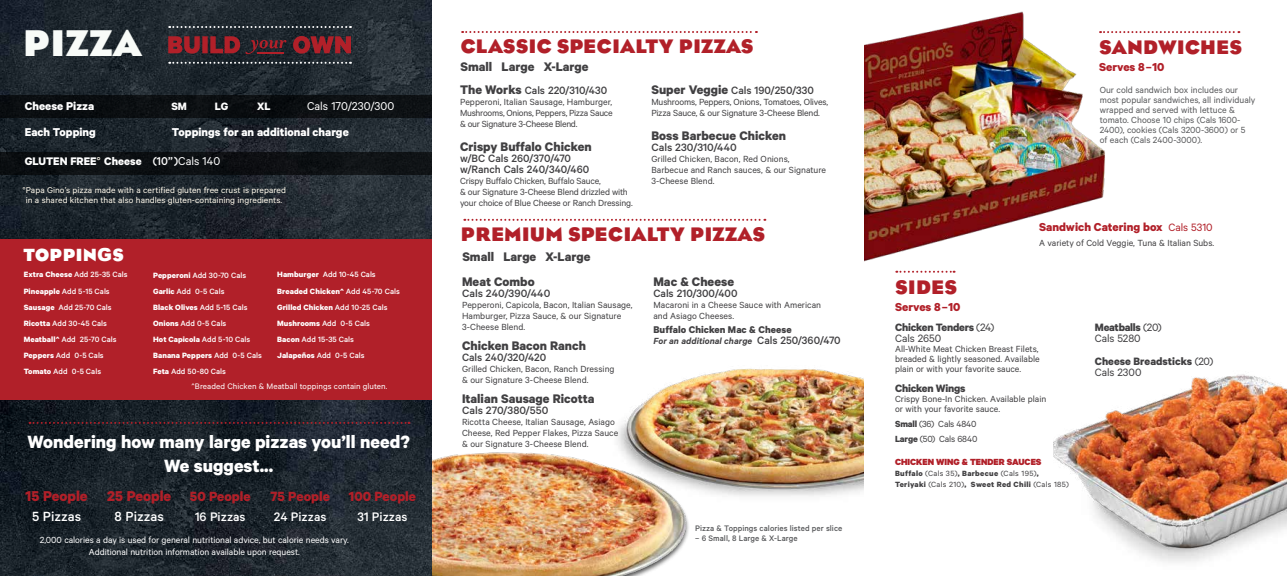
<style>
.page{position:relative;width:1287px;height:576px;background:#fff}
.page>*{position:absolute;margin:0;border:0;box-sizing:border-box;transform-origin:0 0}
.t1{font:38px "Bureau Eagle FB Bold";letter-spacing:.015em;color:#f8fbf8}
.t2{font:20px "Bureau Eagle FB Bold";letter-spacing:.015em;color:#b12029}
.t3{font:700 20px/24px "Calibre";color:#fff;text-align:center}
.t4{font:18px "Bureau Eagle FB Bold";letter-spacing:.015em;color:#fff}
.t5{font:700 16.1px "Calibre";color:#b12029}
.t6{font:700 15px "Calibre";color:#b12029}
.t7{font:500 15px "Calibre";color:#fff}
.t8{font:700 14px/24.6px "Calibre";color:#414042}
.t9{font:500 13.9px "Calibre";color:#fff}
.t10{font:700 13px "Calibre";color:#b12029}
.t11{font:700 12.8px "Calibre";color:#fff}
.t12{font:12.8px "Calibre";color:#fff}
.t13{font:700 12.4px "Calibre";color:#fff}
.t14{font:500 12px/11px "Calibre";color:#414042}
.t15{font:700 12px/11px "Calibre";letter-spacing:-.015em;color:#414042}
.t16{font:12px/11px "Calibre";letter-spacing:-.005em;color:#414042}
.t17{font:700 12px "Calibre";color:#fff}
.t18{font:700 11px "Calibre";letter-spacing:.005em;color:#414042}
.t19{font:10px/11px "Calibre";color:#414042}
.t20{font:10px/11px "Calibre";letter-spacing:-.02em;color:#414042}
.t21{font:10px/10px "Calibre";color:#58595b}
.t22{font:10px/12px "Calibre";letter-spacing:-.005em;color:#fff;text-align:center}
.t23{font:italic 600 10px "Calibre";letter-spacing:.005em;color:#414042}
.t24{font:900 10px "Calibre";color:#b12029}
.t25{font:9.5px/10.5px "Calibre";letter-spacing:.005em;color:#fff9eb;text-align:center}
.t26{font:500 9px "Calibre";letter-spacing:.005em;color:#58595b}
.t27{font:9px "Calibre";letter-spacing:.005em;color:#fff}
.t28{font:500 8.6px/16px "Calibre";color:#fff}
.t29{font:700 8.5px/11px "Calibre";letter-spacing:.035em;color:#414042}
.s1{font-weight:400;font-size:12.8px;color:#fff9eb}
.s2{font-weight:500;font-size:12.8px}
.s3{font-weight:400;font-size:12.8px}
.s4{font-family:"Arial";font-weight:900}
.s5{font-weight:700}
.s6{font-weight:700;font-size:14px}
.s7{font-weight:500;font-style:normal;font-size:12px}
.s8{font-weight:400;font-size:12px}
.s9{font-weight:400}
</style>
<div class="page">
<img style="left:431px;top:445px;width:258px;height:131px">
<img style="left:0;top:0;width:431px;height:576px">
<img style="left:601px;top:368px;width:263px;height:157px">
<div style="left:0;top:95px;width:431px;height:22px;background:#0b0f12"></div>
<div style="left:0;top:239px;width:431px;height:161px;background:#b12029"></div>
<div style="left:0;top:152px;width:431px;height:22px;background:#0d1014"></div>
<svg style="left:168px;top:36px;width:183px;height:18px;background:#6a232b"></svg>
<svg style="left:169px;top:26px;width:182px;height:2px"></svg>
<svg style="left:169px;top:62px;width:182px;height:2px"></svg>
<svg style="left:1161px;top:31px;width:78px;height:2px"></svg>
<svg style="left:896px;top:271px;width:59px;height:2px"></svg>
<svg style="left:30px;top:422px;width:380px;height:2px"></svg>
<img style="left:864px;top:11px;width:297px;height:251px">
<svg style="left:462px;top:31px;width:295px;height:2px"></svg>
<svg style="left:464px;top:219px;width:301px;height:2px"></svg>
<img style="left:1054px;top:374px;width:233px;height:189px">
<h1 class="t1" style="left:23px;top:22px;width:120px">PIZZA</h1>
<p class="t11" style="left:25px;top:98px;width:71px">Cheese Pizza</p>
<p class="t17" style="left:171px;top:99px;width:17px">SM</p>
<p class="t17" style="left:215px;top:99px;width:15px">LG</p>
<p class="t17" style="left:257px;top:99px;width:15px">XL</p>
<p class="t12" style="left:307px;top:98px;width:89px">Cals 170/230/300</p>
<p class="t11" style="left:25px;top:124px;width:73px">Each Topping</p>
<p class="t11" style="left:172px;top:124px;width:178px">Toppings for an additional charge</p>
<p class="t13" style="left:25px;top:154px;width:197px">GLUTEN FREE<span class="s1">°</span> Cheese <span class="s2">(10”)</span><span class="s3">Cals 140</span></p>
<p class="t25" style="left:22px;top:184px;width:265px">°Papa Gino’s pizza made with a certified gluten free crust is prepared in a shared kitchen that also handles gluten-containing ingredients.</p>
<h3 class="t4" style="left:23px;top:245px;width:102px">TOPPIN<span class="s4">G</span>S</h3>
<p class="t28" style="left:24px;top:267px;width:106px"><span class="s5">Extra Cheese</span> Add 25-35 Cals<br><span class="s5">Pineapple</span> Add 5-15 Cals<br><span class="s5">Sausage</span> Add 25-70 Cals<br><span class="s5">Ricotta</span> Add 30-45 Cals<br><span class="s5">Meatball^</span> Add 25-70 Cals<br><span class="s5">Peppers</span> Add 0-5 Cals<br><span class="s5">Tomato</span> Add 0-5 Cals</p>
<p class="t28" style="left:153px;top:267px;width:110px"><span class="s5">Pepperoni</span> Add 30-70 Cals<br><span class="s5">Garlic</span> Add 0-5 Cals<br><span class="s5">Black Olives</span> Add 5-15 Cals<br><span class="s5">Onions</span> Add 0-5 Cals<br><span class="s5">Hot Capicola</span> Add 5-10 Cals<br><span class="s5">Banana Peppers</span> Add 0-5 Cals<br><span class="s5">Feta</span> Add 50-80 Cals</p>
<p class="t28" style="left:277px;top:267px;width:124px"><span class="s5">Hamburger</span> Add 10-45 Cals<br><span class="s5">Breaded Chicken^</span> Add 45-70 Cals<br><span class="s5">Grilled Chicken</span> Add 10-25 Cals<br><span class="s5">Mushrooms</span> Add 0-5 Cals<br><span class="s5">Bacon</span> Add 15-35 Cals<br><span class="s5">Jalapeños</span> Add 0-5 Cals</p>
<p class="t27" style="left:192px;top:381px;width:197px">^Breaded Chicken &amp; Meatball toppings contain gluten.</p>
<h2 class="t3" style="left:27px;top:429px;width:384px">Wondering how many large pizzas you’ll need?<br>We suggest...</h2>
<h3 class="t5" style="left:26px;top:487px;width:63px">15 People</h3>
<h3 class="t7" style="left:32px;top:508px;width:51px">5 Pizzas</h3>
<h3 class="t5" style="left:107px;top:487px;width:66px">25 People</h3>
<h3 class="t7" style="left:115px;top:508px;width:51px">8 Pizzas</h3>
<h3 class="t6" style="left:271px;top:487px;width:61px">75 People</h3>
<h3 class="t9" style="left:274px;top:508px;width:54px">24 Pizzas</h3>
<h3 class="t6" style="left:349px;top:487px;width:69px">100 People</h3>
<h3 class="t9" style="left:358px;top:508px;width:51px">31 Pizzas</h3>
<h3 class="t6" style="left:190px;top:487px;width:62px">50 People</h3>
<h3 class="t9" style="left:195px;top:508px;width:52px">16 Pizzas</h3>
<p class="t22" style="left:40px;top:534px;width:311px">2,000 calories a day is used for general nutritional advice, but calorie needs vary.<br>Additional nutrition information available upon request.</p>
<h2 class="t2" style="left:461px;top:35px;width:295px">CLASSIC SPECIALTY PIZZAS</h2>
<h3 class="t8" style="left:461px;top:54px;width:130px">Small Large X-Large</h3>
<p class="t14" style="left:460px;top:84px;width:149px"><span class="s6">The Works</span> Cals 220/310/430</p>
<p class="t19" style="left:460px;top:96px;width:154px;text-align:justify">Pepperoni, Italian Sausage, Hamburger, Mushrooms, Onions, Peppers, Pizza Sauce &amp; our Signature 3-Cheese Blend.</p>
<h3 class="t8" style="left:460px;top:134px;width:133px">Crispy Buffalo Chicken</h3>
<p class="t14" style="left:460px;top:153px;width:131px">w/BC Cals 260/370/470 w/Ranch Cals 240/340/460</p>
<p class="t20" style="left:460px;top:175px;width:174px">Crispy Buffalo Chicken, Buffalo Sauce,<br>&amp; our Signature 3-Cheese Blend drizzled with your choice of Blue Cheese or Ranch Dressing.</p>
<h2 class="t2" style="left:461px;top:223px;width:306px">PREMIUM SPECIALTY PIZZAS</h2>
<h3 class="t8" style="left:462px;top:244px;width:130px">Small Large X-Large<br>Meat Combo</h3>
<p class="t14" style="left:462px;top:287px;width:90px">Cals 240/390/440</p>
<p class="t19" style="left:462px;top:299px;width:172px">Pepperoni, Capicola, Bacon, Italian Sausage,<br>Hamburger, Pizza Sauce, &amp; our Signature<br>3-Cheese Blend.</p>
<h3 class="t8" style="left:462px;top:333px;width:125px">Chicken Bacon Ranch</h3>
<p class="t14" style="left:462px;top:351px;width:86px">Cals 240/320/420</p>
<p class="t19" style="left:462px;top:363px;width:154px">Grilled Chicken, Bacon, Ranch Dressing &amp; our Signature 3-Cheese Blend.</p>
<h3 class="t8" style="left:462px;top:386px;width:134px">Italian Sausage Ricotta</h3>
<p class="t14" style="left:462px;top:404px;width:88px">Cals 270/380/550</p>
<p class="t19" style="left:462px;top:416px;width:158px">Ricotta Cheese, Italian Sausage, Asiago<br>Cheese, Red Pepper Flakes, Pizza Sauce &amp; our Signature 3-Cheese Blend.</p>
<p class="t14" style="left:651px;top:84px;width:164px"><span class="s6">Super Veggie</span> Cals 190/250/330</p>
<p class="t20" style="left:651px;top:96px;width:178px">Mushrooms, Peppers, Onions, Tomatoes, Olives,<br>Pizza Sauce, &amp; our Signature 3-Cheese Blend.</p>
<h3 class="t8" style="left:651px;top:123px;width:136px">Boss Barbecue Chicken</h3>
<p class="t14" style="left:651px;top:141px;width:87px">Cals 230/310/440</p>
<p class="t19" style="left:651px;top:153px;width:176px">Grilled Chicken, Bacon, Red Onions,<br>Barbecue and Ranch sauces, &amp; our Signature<br>3-Cheese Blend.</p>
<h3 class="t8" style="left:653px;top:269px;width:82px">Mac &amp; Cheese</h3>
<p class="t14" style="left:653px;top:287px;width:86px">Cals 210/300/400</p>
<p class="t19" style="left:653px;top:299px;width:169px">Macaroni in a Cheese Sauce with American and Asiago Cheeses.</p>
<p class="t18" style="left:653px;top:323px;width:140px">Buffalo Chicken Mac &amp; Cheese</p>
<p class="t23" style="left:653px;top:335px;width:189px">For an additional charge <span class="s7">Cals 250/360/470</span></p>
<p class="t26" style="left:695px;top:523px;width:149px">Pizza &amp; Toppings calories listed per slice</p>
<p class="t26" style="left:695px;top:533px;width:104px">– 6 Small, 8 Large &amp; X-Large</p>
<h2 class="t2" style="left:1099px;top:36px;width:145px">SANDWICHES</h2>
<h3 class="t10" style="left:1099px;top:59px;width:67px">Serves 8–10</h3>
<p class="t21" style="left:1100px;top:85px;width:157px">Our cold sandwich box includes our most popular sandwiches, all individualy wrapped and served with lettuce &amp; tomato. Choose 10 chips (Cals 1600- 2400), cookies (Cals 3200-3600) or 5 of each (Cals 2400-3000).</p>
<h3 class="t10" style="left:1039px;top:219px;width:175px">Sandwich Catering box <span class="s8">Cals 5310</span></h3>
<p class="t19" style="left:1039px;top:237px;width:177px">A variety of Cold Veggie, Tuna &amp; Italian Subs.</p>
<h2 class="t2" style="left:895px;top:276px;width:64px">SIDES</h2>
<h3 class="t10" style="left:895px;top:299px;width:67px">Serves 8–10</h3>
<p class="t15" style="left:895px;top:321px;width:101px">Chicken Tenders <span class="s9">(24)<br>Cals 2650</span></p>
<p class="t19" style="left:895px;top:343px;width:146px;line-height:10px;text-align:justify">All-White Meat Chicken Breast Filets, breaded &amp; lightly seasoned. Available plain or with your favorite sauce.</p>
<p class="t15" style="left:895px;top:383px;width:72px">Chicken Wings</p>
<p class="t19" style="left:895px;top:394px;width:153px;line-height:10px">Crispy Bone-In Chicken. Available plain or with your favorite sauce.</p>
<p class="t19" style="left:895px;top:416px;width:84px;line-height:15px"><span class="s5">Small</span> (36) Cals 4840<br><span class="s5">Large</span> (50) Cals 6840</p>
<p class="t24" style="left:895px;top:455px;width:148px">CHICKEN WING &amp; TENDER SAUCES</p>
<p class="t29" style="left:895px;top:468px;width:176px">Buffalo <span class="s9">(Cals 35)</span>, Barbecue <span class="s9">(Cals 195)</span>,<br>Teriyaki <span class="s9">(Cals 210)</span>, Sweet Red Chili <span class="s9">(Cals 185)</span></p>
<p class="t16" style="left:1095px;top:321px;width:68px"><span class="s5">Meatballs</span> (20)<br>Cals 5280</p>
<p class="t15" style="left:1095px;top:355px;width:120px">Cheese Breadsticks <span class="s9">(20)<br>Cals 2300</span></p>
</div>
